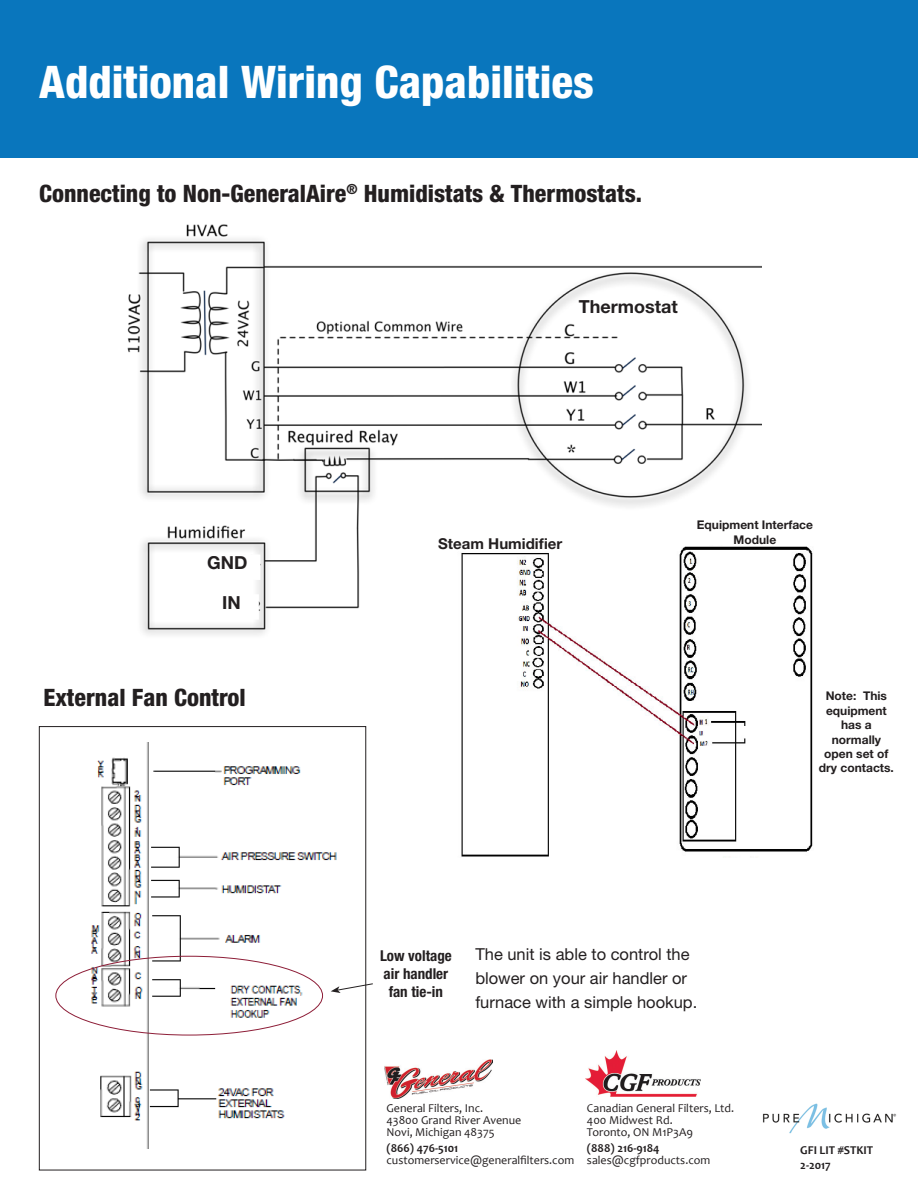
<style>
.page{position:relative;width:918px;height:1188px;background:#fff}
.page>*{position:absolute;margin:0;border:0;box-sizing:border-box;transform-origin:0 0}
.t1{font:800 condensed 45px "Helvetica Neue LT Std";color:#fff}
.t2{font:800 condensed 24px "Helvetica Neue LT Std";color:#231f20}
.t3{font:700 18px "Helvetica Neue LT Std";color:#231f20}
.t4{font:16.5px/24px "Helvetica Neue LT Std";color:#231f20}
.t5{font:700 condensed 15px/18px "Helvetica Neue LT Std";color:#231f20;text-align:center}
.t6{font:700 15px "Helvetica Neue LT Std";color:#231f20}
.t7{font:12px "Candara";color:#231f20}
.t8{font:700 12px/14.4px "Helvetica Neue LT Std";color:#231f20;text-align:center}
.t9{font:700 12px "Candara";color:#231f20}
</style>
<div class="page">
<div style="left:0;top:0;width:918px;height:158px;background:#0976bd"></div>
<img style="left:56px;top:742px;width:311px;height:407px">
<div style="left:39px;top:726px;width:327px;height:444px;border:1px solid #231f20"></div>
<svg style="left:331px;top:983px;width:42px;height:10px"></svg>
<img style="left:127px;top:224px;width:634px;height:411px">
<div style="left:579px;top:292px;width:111px;height:43px;background:#fff;border-radius:50%"></div>
<div style="left:206px;top:555px;width:54px;height:24px;background:#fff"></div>
<div style="left:205px;top:595px;width:53px;height:24px;background:#fff"></div>
<img style="left:423px;top:545px;width:390px;height:312px">
<div style="left:438px;top:538px;width:125px;height:11px;background:#fff"></div>
<div style="left:747px;top:709px;width:62px;height:76px;background:#fff"></div>
<div style="left:675px;top:521px;width:160px;height:23px;background:#fff"></div>
<img style="left:762px;top:1103px;width:135px;height:31px">
<img style="left:384px;top:1060px;width:109px;height:38px">
<img style="left:585px;top:1050px;width:116px;height:46px">
<p class="t1" style="left:39px;top:54px;width:556px">Additional Wiring Capabilities</p>
<p class="t2" style="left:39px;top:178px;width:604px">Connecting to Non-GeneralAire<sup>®</sup> Humidistats &amp; Thermostats.</p>
<p class="t3" style="left:207px;top:551px;width:42px">GND</p>
<p class="t3" style="left:222px;top:591px;width:20px">IN</p>
<p class="t2" style="left:43px;top:683px;width:204px">External Fan Control</p>
<p class="t3" style="left:579px;top:296px;width:100px">Thermostat</p>
<p class="t6" style="left:438px;top:534px;width:126px">Steam Humidifier</p>
<p class="t8" style="left:697px;top:517px;width:118px">Equipment Interface<br>Module</p>
<p class="t8" style="left:819px;top:689px;width:76px">Note: This equipment has a normally open set of dry contacts.</p>
<p class="t5" style="left:380px;top:946px;width:73px">Low voltage air handler fan tie-in</p>
<p class="t4" style="left:475px;top:942px;width:223px">The unit is able to control the blower on your air handler or furnace with a simple hookup.</p>
<p class="t7" style="left:387px;top:1101px;width:98px">General Filters, Inc.</p>
<p class="t7" style="left:387px;top:1113px;width:136px">43800 Grand River Avenue</p>
<p class="t7" style="left:387px;top:1125px;width:110px">Novi, Michigan 48375</p>
<p class="t9" style="left:387px;top:1140px;width:73px">(866) 476-5101</p>
<p class="t7" style="left:387px;top:1152px;width:189px">customerservice@generalfilters.com</p>
<p class="t7" style="left:587px;top:1101px;width:149px">Canadian General Filters, Ltd.</p>
<p class="t7" style="left:587px;top:1113px;width:87px">400 Midwest Rd.</p>
<p class="t7" style="left:587px;top:1125px;width:108px">Toronto, ON M1P3A9</p>
<p class="t9" style="left:587px;top:1140px;width:74px">(888) 216-9184</p>
<p class="t7" style="left:587px;top:1152px;width:125px">sales@cgfproducts.com</p>
<p class="t9" style="left:800px;top:1142px;width:74px">GFI LIT #STKIT</p>
<p class="t9" style="left:800px;top:1157px;width:32px">2-2017</p>
</div>
